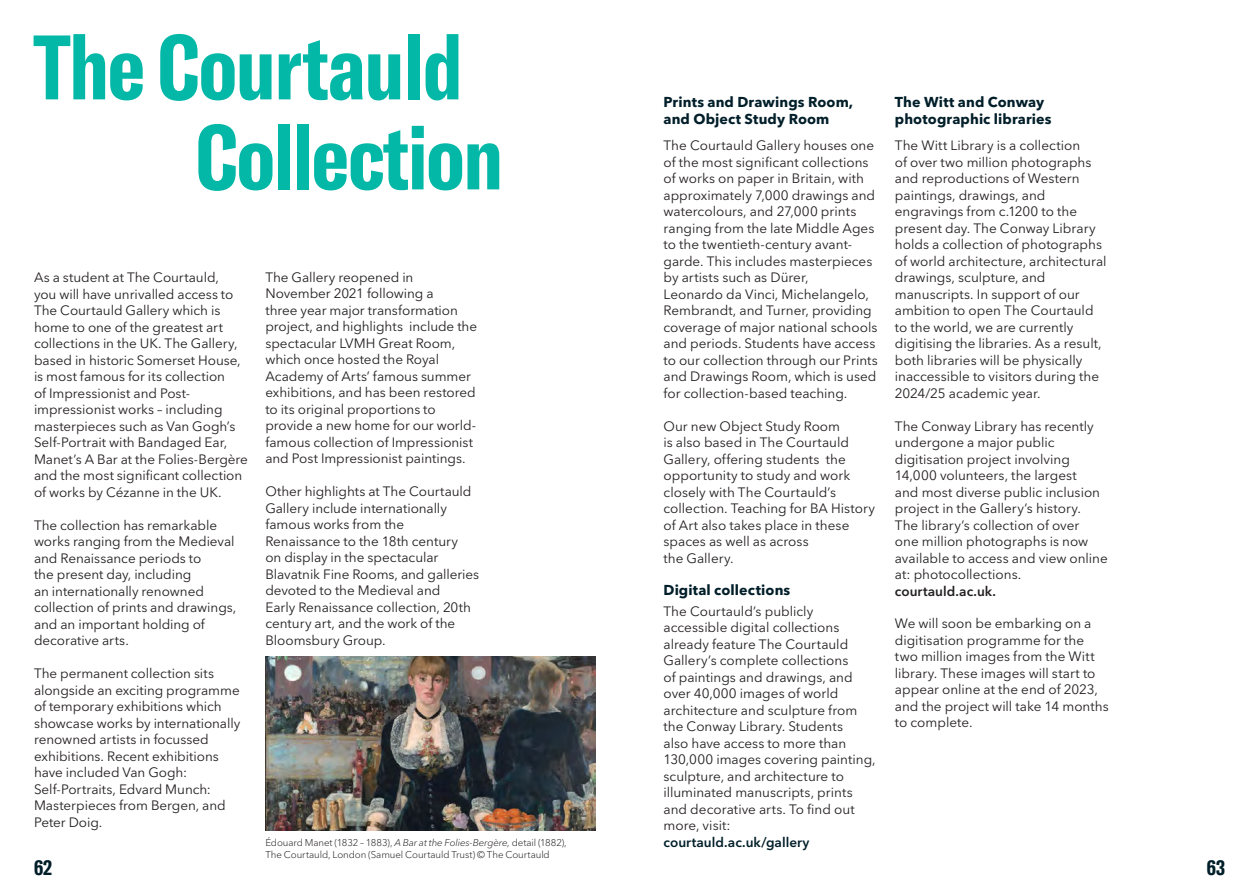
<style>
.page{position:relative;width:1259px;height:893px;background:#fff}
.page>*{position:absolute;margin:0;border:0;box-sizing:border-box;transform-origin:0 0}
.Headlines{font:700 extra-condensed 90px/90px "GT America";letter-spacing:-.015em;color:#03b8a7}
.t1{font:700 extra-condensed 21px "GT America";color:#001e29}
.Sub-header{font:700 14.25px/17.2px "Avenir Next LT Pro";letter-spacing:.01em;color:#001e29}
.Bodytext{font:13.5px/16.5px "Avenir Next LT Pro";color:#231f20}
.Sub-header-2{font:13.5px/16.5px "Avenir Next LT Pro";color:#231f20}
.Bodytext-2{font:300 9.75px "Avenir Next LT Pro";letter-spacing:-.005em;color:#231f20}
.s1{font-weight:600;color:#001e29}
.s2{font-weight:600}
.s3{font-style:italic}
</style>
<div class="page">
<img style="left:265px;top:657px;width:330px;height:173px">
<p class="Headlines" style="left:196px;top:22px;width:309px;text-indent:-162px">The Courtauld<br>Collection</p>
<p class="Sub-header" style="left:663px;top:93px;width:191px">Prints and Drawings Room, and Object Study Room</p>
<p class="Bodytext" style="left:663px;top:137px;width:216px">The Courtauld Gallery houses one of the most significant collections of works on paper in Britain, with approximately 7,000 drawings and watercolours, and 27,000 prints ranging from the late Middle Ages to the twentieth-century avant&shy;garde. This includes masterpieces by artists such as Dürer,<br>Leonardo da Vinci, Michelangelo, Rembrandt, and Turner, providing coverage of major national schools and periods. Students have access to our collection through our Prints and Drawings Room, which is used for collection-based teaching.</p>
<p class="Bodytext" style="left:663px;top:418px;width:213px">Our new Object Study Room<br>is also based in The Courtauld<br>Gallery, offering students the opportunity to study and work closely with The Courtauld’s collection. Teaching for BA History of Art also takes place in these spaces as well as across<br>the Gallery.</p>
<p class="Sub-header" style="left:663px;top:581px;width:128px">Digital collections</p>
<p class="Sub-header-2" style="left:663px;top:603px;width:214px">The Courtauld’s publicly accessible digital collections already feature The Courtauld<br>Gallery’s complete collections<br>of paintings and drawings, and over 40,000 images of world architecture and sculpture from the Conway Library. Students<br>also have access to more than<br>130,000 images covering painting, sculpture, and architecture to illuminated manuscripts, prints and decorative arts. To find out more, visit: <span class="s1">courtauld.ac.uk/gallery</span></p>
<p class="Sub-header" style="left:895px;top:93px;width:158px">The Witt and Conway photographic libraries</p>
<p class="Bodytext" style="left:895px;top:137px;width:213px">The Witt Library is a collection<br>of over two million photographs and reproductions of Western paintings, drawings, and engravings from c.1200 to the present day. The Conway Library holds a collection of photographs of world architecture, architectural drawings, sculpture, and manuscripts. In support of our ambition to open The Courtauld to the world, we are currently digitising the libraries. As a result, both libraries will be physically inaccessible to visitors during the<br>2024/25 academic year.</p>
<p class="Bodytext" style="left:895px;top:418px;width:214px">The Conway Library has recently undergone a major public digitisation project involving<br>14,000 volunteers, the largest<br>and most diverse public inclusion project in the Gallery’s history.<br>The library’s collection of over<br>one million photographs is now available to access and view online at: photocollections. <span class="s2">courtauld.ac.uk.</span></p>
<p class="Bodytext" style="left:895px;top:615px;width:215px">We will soon be embarking on a digitisation programme for the two million images from the Witt library. These images will start to appear online at the end of 2023, and the project will take 14 months to complete.</p>
<p class="Bodytext" style="left:265px;top:269px;width:213px">The Gallery reopened in<br>November 2021 following a<br>three year major transformation project, and highlights include the spectacular LVMH Great Room, which once hosted the Royal<br>Academy of Arts’ famous summer exhibitions, and has been restored to its original proportions to provide a new home for our world&shy;famous collection of Impressionist and Post Impressionist paintings.</p>
<p class="Bodytext" style="left:265px;top:483px;width:215px">Other highlights at The Courtauld<br>Gallery include internationally famous works from the<br>Renaissance to the 18th century<br>on display in the spectacular<br>Blavatnik Fine Rooms, and galleries devoted to the Medieval and<br>Early Renaissance collection, 20th century art, and the work of the<br>Bloomsbury Group.</p>
<p class="Bodytext" style="left:34px;top:269px;width:215px">As a student at The Courtauld,<br>you will have unrivalled access to<br>The Courtauld Gallery which is home to one of the greatest art collections in the UK. The Gallery, based in historic Somerset House, is most famous for its collection<br>of Impressionist and Post&shy;impressionist works – including masterpieces such as Van Gogh’s<br>Self-Portrait with Bandaged Ear,<br>Manet’s A Bar at the Folies-Bergère and the most significant collection of works by Cézanne in the UK.</p>
<p class="Bodytext" style="left:34px;top:517px;width:204px">The collection has remarkable works ranging from the Medieval and Renaissance periods to<br>the present day, including<br>an internationally renowned collection of prints and drawings, and an important holding of decorative arts.</p>
<p class="Bodytext" style="left:34px;top:665px;width:208px">The permanent collection sits alongside an exciting programme of temporary exhibitions which showcase works by internationally renowned artists in focussed exhibitions. Recent exhibitions have included Van Gogh:<br>Self-Portraits, Edvard Munch:<br>Masterpieces from Bergen, and<br>Peter Doig.</p>
<p class="Bodytext-2" style="left:265px;top:837px;width:303px">Édouard Manet (1832 – 1883), <span class="s3">A Bar at the Folies-Bergère,</span> detail (1882),</p>
<p class="Bodytext-2" style="left:265px;top:849px;width:286px">The Courtauld, London (Samuel Courtauld Trust) © The Courtauld</p>
<h2 class="t1" style="left:34px;top:855px;width:20px">62</h2>
<h2 class="t1" style="left:1207px;top:855px;width:20px">63</h2>
</div>
